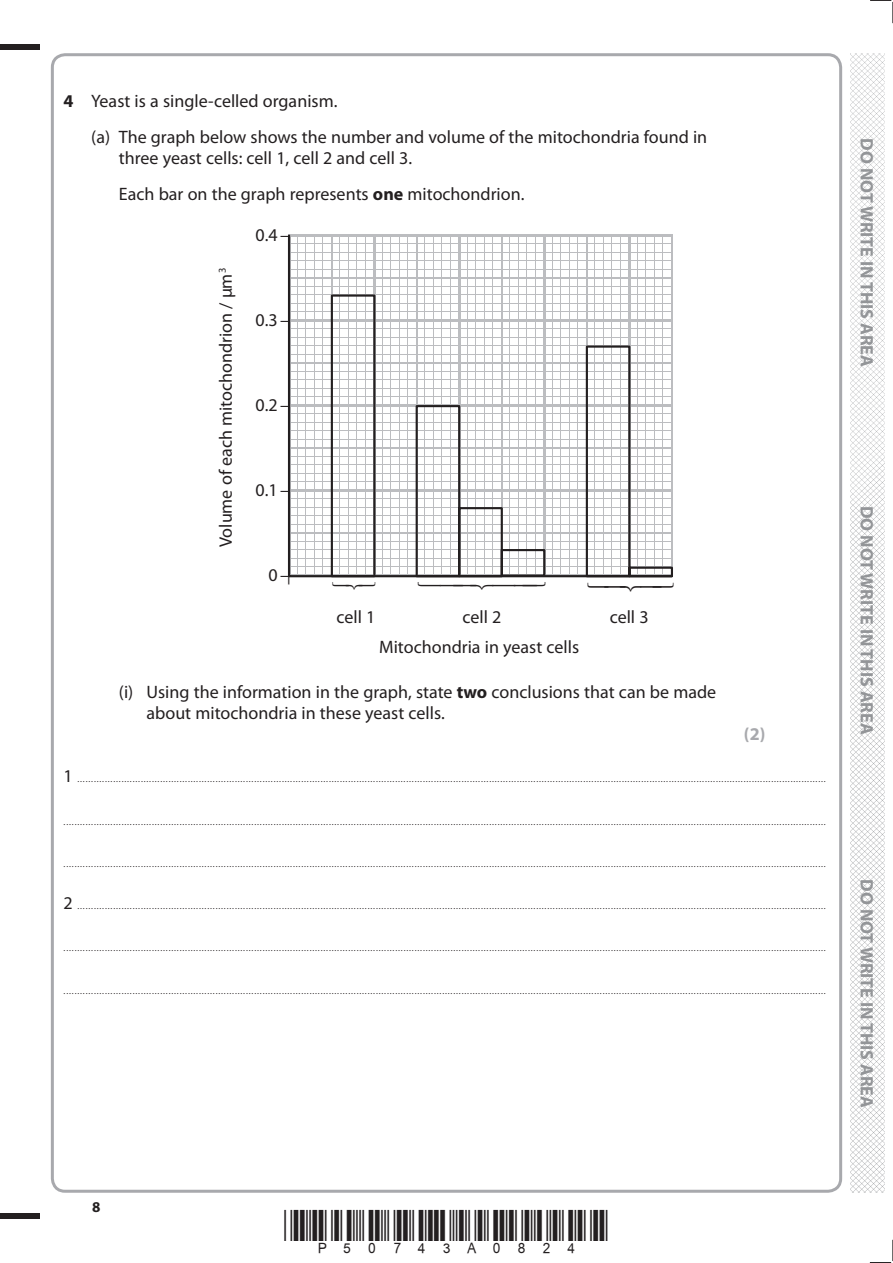
<style>
.page{position:relative;width:893px;height:1263px;background:#fff}
.page>*{position:absolute;margin:0;border:0;box-sizing:border-box;transform-origin:0 0}
.t1{font:22.5px/26.1px "Symbol";color:#231f20;scale:.8 1}
.t2{font:20.7px/16.4px "Symbol";color:#231f20;text-align:justify}
.t3{font:18px/36px "Myriad Pro";color:#231f20}
.t4{font:700 18px "Myriad Pro";color:#939598}
.t5{font:700 18px "Myriad Pro";color:#a8a9ad}
.t6{font:16.2px/13.4px "Symbol";color:#231f20;text-align:justify;scale:1.11 1}
.t7{font:700 15px "Myriad Pro";color:#231f20}
.t8{font:9px "Myriad Pro";color:#231f20}
.s1{font-weight:700}
.s2{font-size:18px}
</style>
<div class="page">
<div style="left:0;top:44px;width:40px;height:5px;background:#231f20"></div>
<div style="left:0;top:1214px;width:40px;height:5px;background:#231f20"></div>
<svg style="left:870px;top:0;width:23px;height:23px"></svg>
<svg style="left:869px;top:1240px;width:24px;height:23px"></svg>
<img style="left:850px;top:53px;width:34px;height:1140px">
<svg style="left:287px;top:234px;width:386px;height:344px"></svg>
<svg style="left:330px;top:293px;width:343px;height:285px"></svg>
<h3 class="t3" style="left:91px;top:84px;width:617px;text-indent:-28px"><span class="s1">4</span> Yeast is a single-celled organism.<br>(a) The graph below shows the number and volume of the mitochondria found in</h3>
<h3 class="t3" style="left:119px;top:141px;width:407px">three yeast cells: cell 1, cell 2 and cell 3.<br>Each bar on the graph represents <span class="s1">one</span> mitochondrion.</h3>
<h3 class="t3" style="left:209px;top:547px;width:280px;rotate:-90deg">Volume of each mitochondrion / μm<sup>3</sup></h3>
<h3 class="t3" style="left:255px;top:218px;width:35px">0.4 –</h3>
<h3 class="t3" style="left:255px;top:303px;width:35px">0.3 –</h3>
<h3 class="t3" style="left:255px;top:388px;width:35px">0.2 –</h3>
<h3 class="t3" style="left:255px;top:473px;width:35px">0.1 –</h3>
<h3 class="t3" style="left:268px;top:558px;width:22px">0 –</h3>
<h3 class="t3" style="left:271px;top:585px;width:10px;rotate:-90deg">–</h3>
<h3 class="t6" style="left:335px;top:590px;width:10px;rotate:-90deg">⎧ ⎨ ⎩</h3>
<h1 class="t1" style="left:492px;top:590px;width:13px;rotate:-90deg">⎪ ⎪⎩</h1>
<h2 class="t2" style="left:591px;top:592px;width:12px;rotate:-90deg">⎧ ⎪ ⎨</h2>
<h3 class="t3" style="left:336px;top:600px;width:40px">cell 1</h3>
<h3 class="t3" style="left:462px;top:600px;width:40px">cell 2</h3>
<h3 class="t3" style="left:609px;top:600px;width:40px">cell 3</h3>
<h3 class="t3" style="left:379px;top:630px;width:202px">Mitochondria in yeast cells</h3>
<h3 class="t3" style="left:146px;top:683px;width:571px;line-height:21px;text-indent:-28px">(i) Using the information in the graph, state <span class="s1">two</span> conclusions that can be made about mitochondria in these yeast cells.</h3>
<h3 class="t5" style="left:744px;top:727px;width:23px">(2)</h3>
<p class="t8" style="left:64px;top:776px;width:763px"><span class="s2">1</span> ...............................................................................................................................................................................................................................................................................</p>
<p class="t8" style="left:64px;top:818px;width:763px">....................................................................................................................................................................................................................................................................................</p>
<p class="t8" style="left:64px;top:860px;width:763px">....................................................................................................................................................................................................................................................................................</p>
<p class="t8" style="left:64px;top:903px;width:763px"><span class="s2">2</span> ...............................................................................................................................................................................................................................................................................</p>
<p class="t8" style="left:64px;top:945px;width:763px">....................................................................................................................................................................................................................................................................................</p>
<p class="t8" style="left:64px;top:987px;width:763px">....................................................................................................................................................................................................................................................................................</p>
<h3 class="t4" style="left:873px;top:138px;width:230px;rotate:90deg">DO NOT WRITE IN THIS AREA</h3>
<h3 class="t4" style="left:873px;top:506px;width:230px;rotate:90deg">DO NOT WRITE IN THIS AREA</h3>
<h3 class="t4" style="left:873px;top:879px;width:230px;rotate:90deg">DO NOT WRITE IN THIS AREA</h3>
<h3 class="t7" style="left:92px;top:1201px;width:10px">8</h3>
</div>
